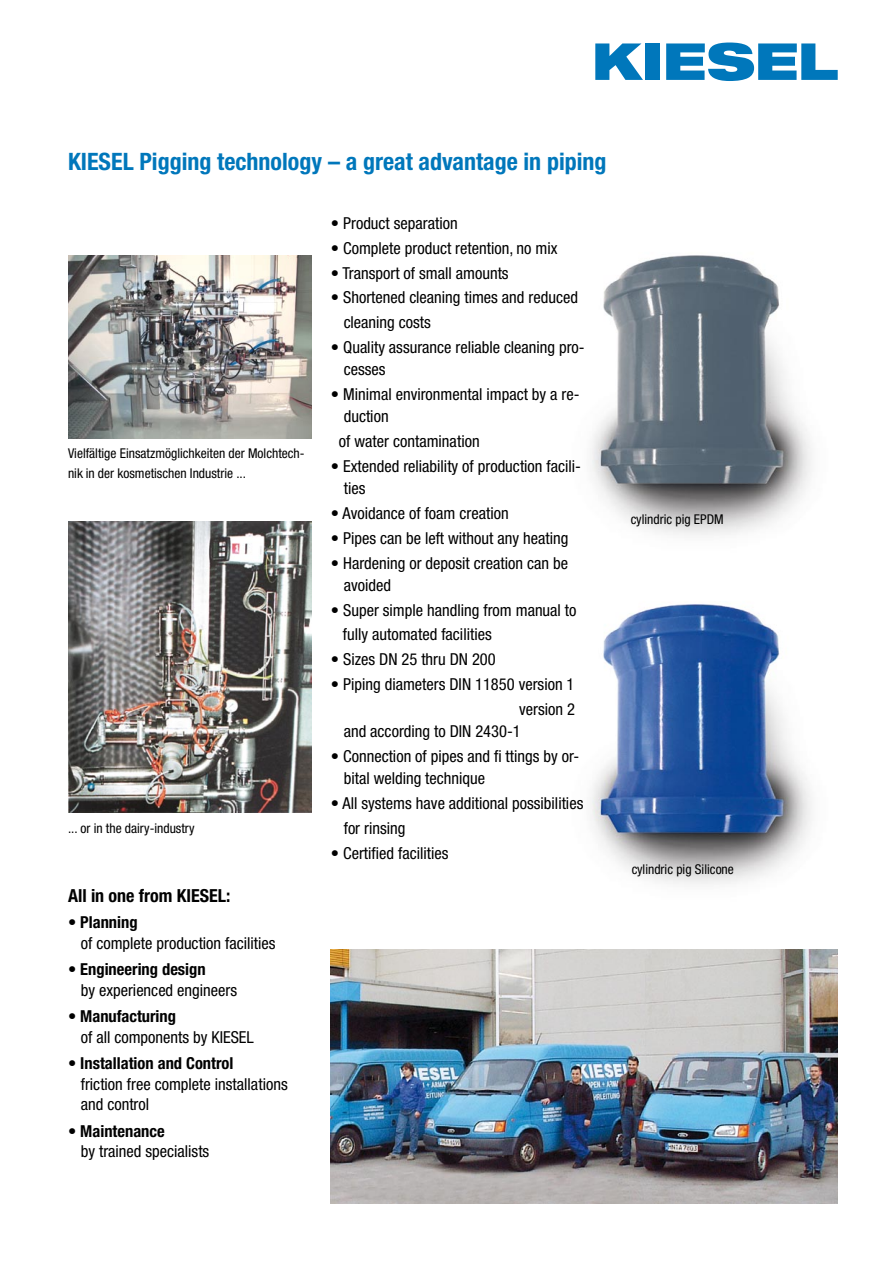
<style>
.page{position:relative;width:893px;height:1263px;background:#fff}
.page>*{position:absolute;margin:0;border:0;box-sizing:border-box;transform-origin:0 0}
.t1{font:700 condensed 24px "Helvetica Neue LT Pro";color:#07b}
.t2{font:700 condensed 18px "Helvetica Neue LT Pro";color:#000}
.t3{font:condensed 16.5px/20.2px "Helvetica Neue LT Pro";color:#000}
.t4{font:condensed 13.5px/19.5px "Helvetica Neue LT Pro";color:#000}
.s1{font-weight:700}
</style>
<div class="page">
<svg style="left:595px;top:43px;width:48px;height:37px"></svg>
<div style="left:645px;top:43px;width:14px;height:37px;background:#07b"></div>
<svg style="left:666px;top:42px;width:172px;height:39px"></svg>
<img style="left:331px;top:949px;width:507px;height:254px">
<img style="left:68px;top:255px;width:244px;height:183px">
<img style="left:592px;top:255px;width:220px;height:280px">
<img style="left:591px;top:604px;width:221px;height:280px">
<img style="left:68px;top:522px;width:244px;height:291px">
<h1 class="t1" style="left:68px;top:148px;width:540px">KIESEL Pigging technology – a great advantage in piping</h1>
<p class="t4" style="left:68px;top:443px;width:238px">Vielfältige Einsatzmöglichkeiten der Molchtech&shy;nik in der kosmetischen Industrie ...</p>
<p class="t4" style="left:68px;top:818px;width:128px">... or in the dairy-industry</p>
<p class="t2" style="left:68px;top:885px;width:164px">All in one from KIESEL:</p>
<p class="t3" style="left:81px;top:912px;width:196px;text-indent:-13px">• <span class="s1">Planning<br></span>of complete production facilities</p>
<p class="t3" style="left:81px;top:959px;width:158px;text-indent:-13px">• <span class="s1">Engineering design<br></span>by experienced engineers</p>
<p class="t3" style="left:81px;top:1006px;width:175px;text-indent:-13px">• <span class="s1">Manufacturing<br></span>of all components by KIESEL</p>
<p class="t3" style="left:81px;top:1053px;width:208px;text-indent:-13px">• <span class="s1">Installation and Control<br></span>friction free complete installations and control</p>
<p class="t3" style="left:81px;top:1120px;width:130px;text-indent:-13px">• <span class="s1">Maintenance<br></span>by trained specialists</p>
<p class="t3" style="left:331px;top:212px;width:128px">• Product separation</p>
<p class="t3" style="left:331px;top:237px;width:228px">• Complete product retention, no mix</p>
<p class="t3" style="left:331px;top:262px;width:179px">• Transport of small amounts</p>
<p class="t3" style="left:344px;top:285px;width:236px;line-height:24.9px;text-indent:-13px">• Shortened cleaning times and reduced cleaning costs</p>
<p class="t3" style="left:344px;top:336px;width:242px;line-height:21.9px;text-indent:-13px">• Quality assurance reliable cleaning pro&shy;cesses</p>
<p class="t3" style="left:344px;top:383px;width:237px;line-height:21.9px;text-indent:-13px">• Minimal environmental impact by a re&shy;duction</p>
<p class="t3" style="left:339px;top:431px;width:142px">of water contamination</p>
<p class="t3" style="left:344px;top:455px;width:239px;line-height:21.9px;text-indent:-13px">• Extended reliability of production facili&shy;ties</p>
<p class="t3" style="left:331px;top:503px;width:179px">• Avoidance of foam creation</p>
<p class="t3" style="left:331px;top:528px;width:239px">• Pipes can be left without any heating</p>
<p class="t3" style="left:344px;top:552px;width:226px;line-height:21.9px;text-indent:-13px">• Hardening or deposit creation can be avoided</p>
<p class="t3" style="left:343px;top:597px;width:235px;line-height:24.9px;text-indent:-12px">• Super simple handling from manual to fully automated facilities</p>
<p class="t3" style="left:331px;top:649px;width:166px">• Sizes DN 25 thru DN 200</p>
<p class="t3" style="left:331px;top:672px;width:246px;line-height:24.9px;text-align:right">• Piping diameters DIN 11850 version 1 version 2</p>
<p class="t3" style="left:344px;top:721px;width:179px">and according to DIN 2430-1</p>
<p class="t3" style="left:344px;top:745px;width:237px;line-height:21.9px;text-indent:-13px">• Connection of pipes and fi ttings by or&shy;bital welding technique</p>
<p class="t3" style="left:344px;top:790px;width:241px;line-height:24.9px;text-indent:-13px">• All systems have additional possibilities for rinsing</p>
<p class="t3" style="left:331px;top:843px;width:119px">• Certified facilities</p>
<p class="t4" style="left:631px;top:509px;width:94px">cylindric pig EPDM</p>
<p class="t4" style="left:632px;top:860px;width:104px">cylindric pig Silicone</p>
</div>
